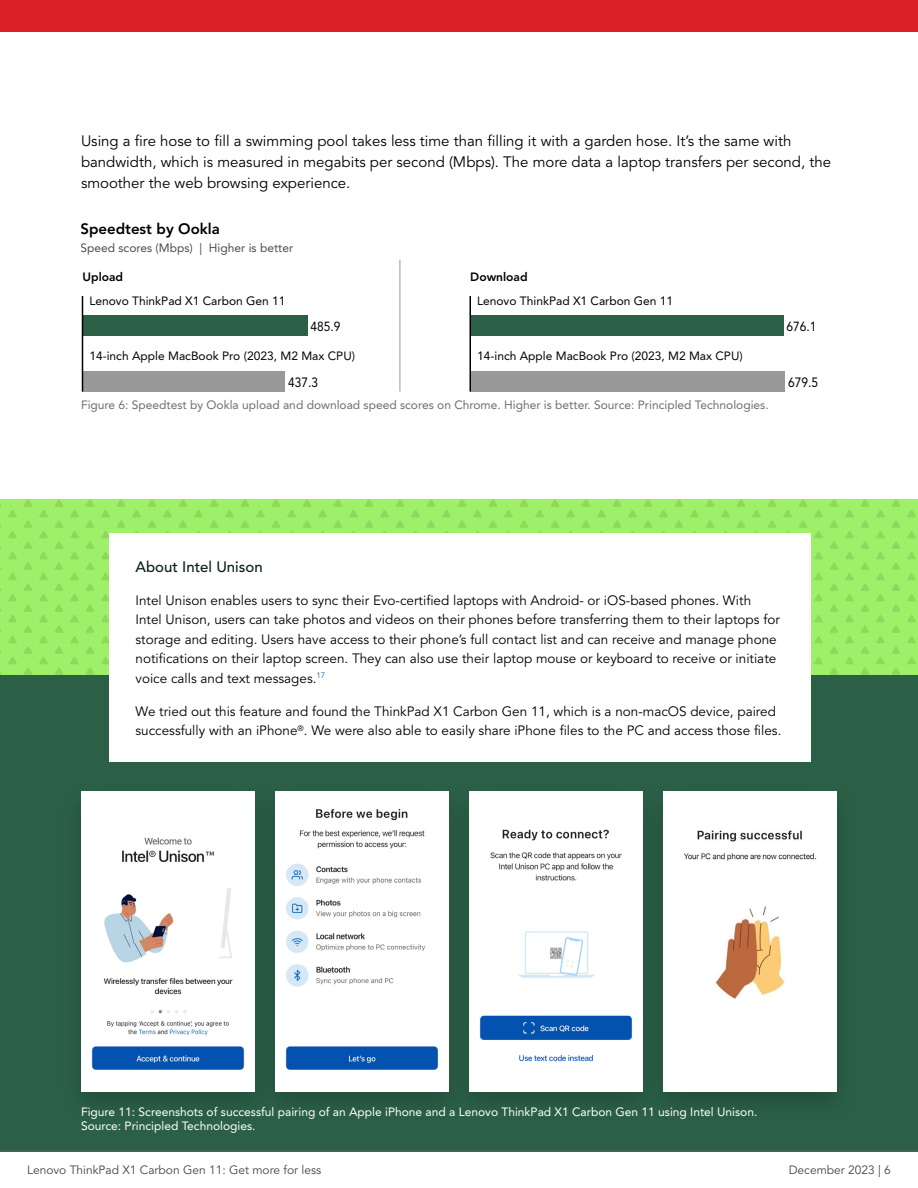
<style>
.page{position:relative;width:918px;height:1188px;background:#fff}
.page>*{position:absolute;margin:0;border:0;box-sizing:border-box;transform-origin:0 0}
.t1{font:15px/21px "Avenir LT Pro";color:#000}
.t2{font:800 15px "Avenir LT Pro";color:#000}
.t3{font:500 15px "Avenir LT Pro";color:#0b211c}
.t4{font:13.5px/19.5px "Avenir LT Pro";color:#000}
.t5{font:13.5px "Avenir LT Pro";color:#000;scale:.89 1}
.t6{font:13.2px "Avenir LT Pro";color:#000;scale:.91 1}
.t7{font:12px/14.4px "Avenir LT Pro";color:#fff}
.t8{font:12px "Avenir LT Pro";color:#000}
.t9{font:12px "Avenir LT Pro";color:#6d6e71}
.t10{font:12px "Avenir LT Pro";color:#464547}
.t11{font:12px "Avenir LT Pro";color:#4d4d4d}
.t12{font:800 12px "Avenir LT Pro";color:#000}
</style>
<div class="page">
<svg style="left:0;top:500px;width:918px;height:175px;background:#9ced68"></svg>
<div style="left:0;top:675px;width:918px;height:476px;background:#2b6047"></div>
<div style="left:82px;top:316px;width:226px;height:20px;background:#2b6047"></div>
<div style="left:82px;top:371px;width:203px;height:20px;background:#999"></div>
<div style="left:470px;top:316px;width:313px;height:20px;background:#2b6047"></div>
<div style="left:470px;top:371px;width:315px;height:20px;background:#999"></div>
<hr style="left:82px;top:296px;width:1px;height:96px;background:#000">
<hr style="left:470px;top:296px;width:1px;height:96px;background:#000">
<hr style="left:400px;top:260px;width:1px;height:132px;background:#999">
<div style="left:109px;top:534px;width:702px;height:228px;background:#fff"></div>
<img style="left:664px;top:792px;width:173px;height:300px">
<img style="left:81px;top:792px;width:172px;height:299px">
<div style="left:253px;top:780px;width:217px;height:343px;background:#275941"></div>
<img style="left:275px;top:792px;width:172px;height:299px">
<div style="left:447px;top:780px;width:217px;height:343px;background:#275942"></div>
<img style="left:469px;top:792px;width:174px;height:299px">
<hr style="left:0;top:1151px;width:918px;height:1px;background:#616264">
<div style="left:0;top:0;width:918px;height:32px;background:#da2128"></div>
<p class="t1" style="left:81px;top:131px;width:752px">Using a fire hose to fill a swimming pool takes less time than filling it with a garden hose. It’s the same with bandwidth, which is measured in megabits per second (Mbps). The more data a laptop transfers per second, the smoother the web browsing experience.</p>
<p class="t2" style="left:80px;top:220px;width:141px">Speedtest by Ookla</p>
<p class="t11" style="left:80px;top:240px;width:214px">Speed scores (Mbps) | Higher is better</p>
<p class="t12" style="left:82px;top:270px;width:42px">Upload</p>
<p class="t12" style="left:470px;top:270px;width:59px">Download</p>
<p class="t8" style="left:89px;top:294px;width:198px">Lenovo ThinkPad X1 Carbon Gen 11</p>
<p class="t6" style="left:311px;top:319px;width:34px">485.9</p>
<p class="t8" style="left:89px;top:349px;width:267px">14-inch Apple MacBook Pro (2023, M2 Max CPU)</p>
<p class="t5" style="left:288px;top:374px;width:35px">437.3</p>
<p class="t8" style="left:477px;top:294px;width:198px">Lenovo ThinkPad X1 Carbon Gen 11</p>
<p class="t8" style="left:477px;top:349px;width:267px">14-inch Apple MacBook Pro (2023, M2 Max CPU)</p>
<p class="t9" style="left:81px;top:398px;width:689px">Figure 6: Speedtest by Ookla upload and download speed scores on Chrome. Higher is better. Source: Principled Technologies.</p>
<p class="t6" style="left:786px;top:319px;width:34px">676.1</p>
<p class="t5" style="left:788px;top:374px;width:35px">679.5</p>
<p class="t3" style="left:136px;top:558px;width:129px">About Intel Unison</p>
<p class="t4" style="left:136px;top:591px;width:646px">Intel Unison enables users to sync their Evo-certified laptops with Android- or iOS-based phones. With Intel Unison, users can take photos and videos on their phones before transferring them to their laptops for storage and editing. Users have access to their phone’s full contact list and can receive and manage phone notifications on their laptop screen. They can also use their laptop mouse or keyboard to receive or initiate voice calls and text messages.<sup>17</sup></p>
<p class="t4" style="left:136px;top:702px;width:647px">We tried out this feature and found the ThinkPad X1 Carbon Gen 11, which is a non-macOS device, paired successfully with an iPhone<sup>®</sup>. We were also able to easily share iPhone files to the PC and access those files.</p>
<p class="t7" style="left:81px;top:1105px;width:678px">Figure 11: Screenshots of successful pairing of an Apple iPhone and a Lenovo ThinkPad X1 Carbon Gen 11 using Intel Unison.<br>Source: Principled Technologies.</p>
<p class="t10" style="left:27px;top:1163px;width:296px">Lenovo ThinkPad X1 Carbon Gen 11: Get more for less</p>
<p class="t10" style="left:789px;top:1163px;width:104px">December 2023 | 6</p>
</div>
